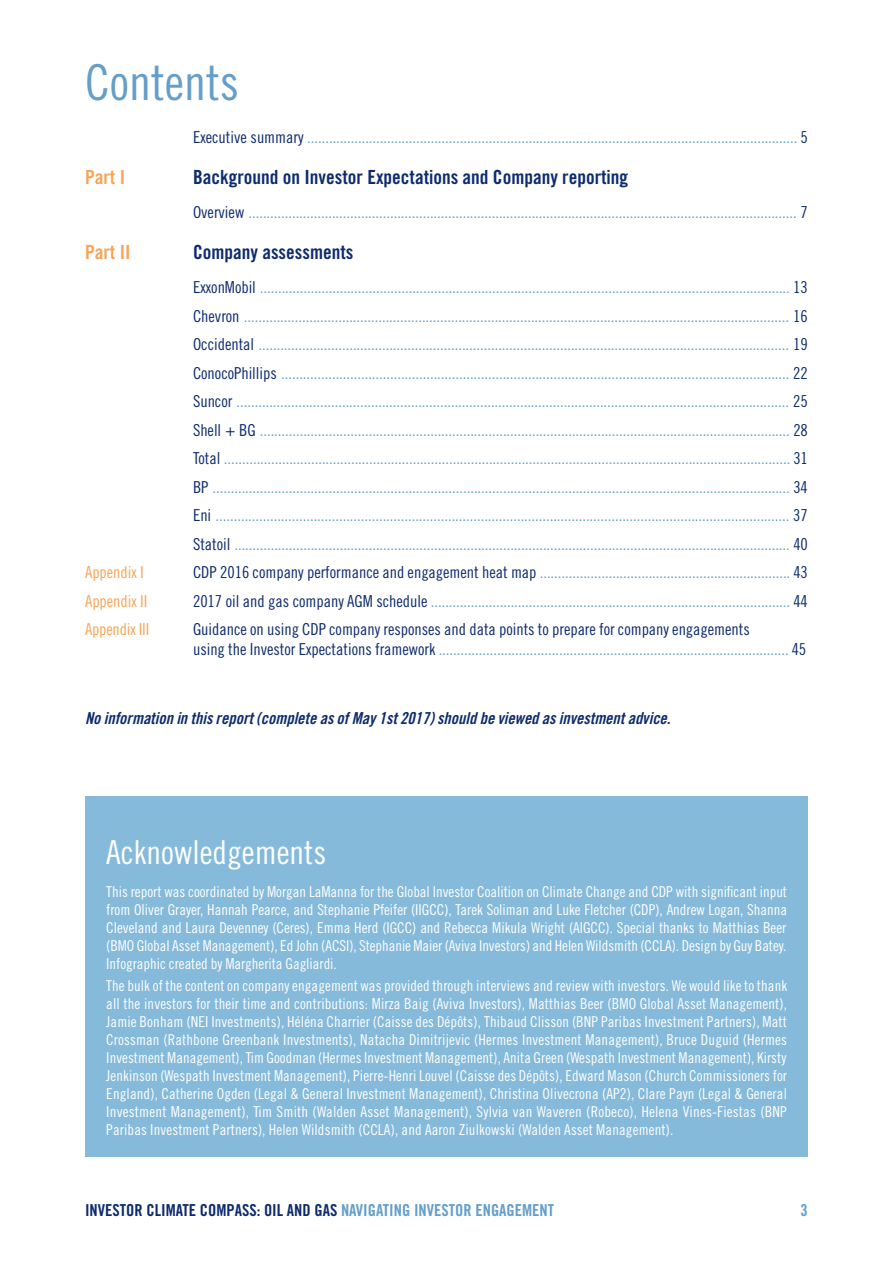
<style>
.page{position:relative;width:893px;height:1263px;background:#fff}
.page>*{position:absolute;margin:0;border:0;box-sizing:border-box;transform-origin:0 0}
.t1{font:49.5px "Trade Gothic LT Std Cn 18";color:#649eca}
.t2{font:33px "Trade Gothic LT Std Cn 18";color:#fff}
.t3{font:19.5px "Trade Gothic LT Std Bd Cn 20";color:#0d2b6d}
.t4{font:19.5px "Trade Gothic LT Std Bd Cn 20";color:#f8a355}
.t5{font:16.5px/28.5px "Trade Gothic LT Std Cn 18";color:#649eca;text-align:justify}
.t6{font:16.5px/19.5px "Trade Gothic LT Std Cn 18";color:#0d2b6d}
.t7{font:16.5px "Trade Gothic LT Std Bd Cn 20 Obl";color:#0d2b6d}
.t8{font:16.5px "Trade Gothic LT Std Bd Cn 20";color:#0d2b6d}
.t9{font:16.5px "Trade Gothic LT Std Cn 18";color:#f8a355}
.t10{font:16.5px "Trade Gothic LT Std Bd Cn 20";color:#649eca}
.t11{font:15px/18px "Trade Gothic LT Std Cn 18";color:#fff;text-align:justify}
.s1{color:#0d2b6d}
.s2{color:#649eca}
</style>
<div class="page">
<div style="left:85px;top:796px;width:723px;height:361px;background:#85badb"></div>
<h1 class="t1" style="left:85px;top:52px;width:155px">Contents</h1>
<p class="t5" style="left:193px;top:123px;width:616px"><span class="s1">Executive summary</span> ....................................................................................................................................... <span class="s1">5</span></p>
<p class="t4" style="left:85px;top:165px;width:42px">Part I</p>
<p class="t3" style="left:193px;top:165px;width:437px">Background on Investor Expectations and Company reporting</p>
<p class="t5" style="left:193px;top:198px;width:616px"><span class="s1">Overview</span> ....................................................................................................................................................... <span class="s1">7</span></p>
<p class="t4" style="left:85px;top:240px;width:47px">Part II</p>
<p class="t3" style="left:193px;top:240px;width:162px">Company assessments</p>
<p class="t5" style="left:193px;top:273px;width:616px"><span class="s1">ExxonMobil</span> .................................................................................................................................................. <span class="s1">13<br>Chevron</span> ...................................................................................................................................................... <span class="s1">16<br>Occidental</span> .................................................................................................................................................. <span class="s1">19<br>ConocoPhillips</span> ............................................................................................................................................ <span class="s1">22<br>Suncor</span> ........................................................................................................................................................ <span class="s1">25<br>Shell + BG</span> .................................................................................................................................................. <span class="s1">28<br>Total</span> ............................................................................................................................................................ <span class="s1">31<br>BP</span> ............................................................................................................................................................... <span class="s1">34<br>Eni</span> .............................................................................................................................................................. <span class="s1">37<br>Statoil</span> ......................................................................................................................................................... <span class="s1">40</span></p>
<p class="t9" style="left:85px;top:562px;width:60px">Appendix I</p>
<p class="t5" style="left:193px;top:558px;width:616px"><span class="s1">CDP 2016 company performance and engagement heat map</span> ..................................................................... <span class="s1">43</span></p>
<p class="t9" style="left:85px;top:591px;width:64px">Appendix II</p>
<p class="t5" style="left:193px;top:586px;width:616px"><span class="s1">2017 oil and gas company AGM schedule</span> ................................................................................................... <span class="s1">44</span></p>
<p class="t9" style="left:85px;top:619px;width:66px">Appendix III</p>
<p class="t6" style="left:193px;top:619px;width:615px">Guidance on using CDP company responses and data points to prepare for company engagements<br>using the Investor Expectations framework <span class="s2">................................................................................................</span> 45</p>
<p class="t7" style="left:85px;top:708px;width:587px">No information in this report (complete as of May 1st 2017) should be viewed as investment advice.</p>
<h2 class="t2" style="left:106px;top:832px;width:221px">Acknowledgements</h2>
<p class="t11" style="left:106px;top:882px;width:682px">This report was coordinated by Morgan LaManna for the Global Investor Coalition on Climate Change and CDP with significant input from Oliver Grayer, Hannah Pearce, and Stephanie Pfeifer (IIGCC), Tarek Soliman and Luke Fletcher (CDP), Andrew Logan, Shanna Cleveland and Laura Devenney (Ceres), Emma Herd (IGCC) and Rebecca Mikula Wright (AIGCC). Special thanks to Matthias Beer (BMO Global Asset Management), Ed John (ACSI), Stephanie Maier (Aviva Investors) and Helen Wildsmith (CCLA). Design by Guy Batey.<br>Infographic created by Margherita Gagliardi.</p>
<p class="t11" style="left:106px;top:977px;width:682px">The bulk of the content on company engagement was provided through interviews and review with investors. We would like to thank all the investors for their time and contributions: Mirza Baig (Aviva Investors), Matthias Beer (BMO Global Asset Management), Jamie Bonham (NEI Investments), Héléna Charrier (Caisse des Dépôts), Thibaud Clisson (BNP Paribas Investment Partners), Matt Crossman (Rathbone Greenbank Investments), Natacha Dimitrijevic (Hermes Investment Management), Bruce Duguid (Hermes Investment Management), Tim Goodman (Hermes Investment Management), Anita Green (Wespath Investment Management), Kirsty Jenkinson (Wespath Investment Management), Pierre-Henri Louvel (Caisse des Dépôts), Edward Mason (Church Commissioners for England), Catherine Ogden (Legal &amp; General Investment Management), Christina Olivecrona (AP2), Clare Payn (Legal &amp; General Investment Management), Tim Smith (Walden Asset Management), Sylvia van Waveren (Robeco), Helena Vines-Fiestas (BNP Paribas Investment Partners), Helen Wildsmith (CCLA), and Aaron Ziulkowski (Walden Asset Management).</p>
<p class="t8" style="left:85px;top:1200px;width:471px">INVESTOR CLIMATE COMPASS: OIL AND GAS <span class="s2">NAVIGATING INVESTOR ENGAGEMENT</span></p>
<p class="t10" style="left:801px;top:1200px;width:9px">3</p>
</div>
